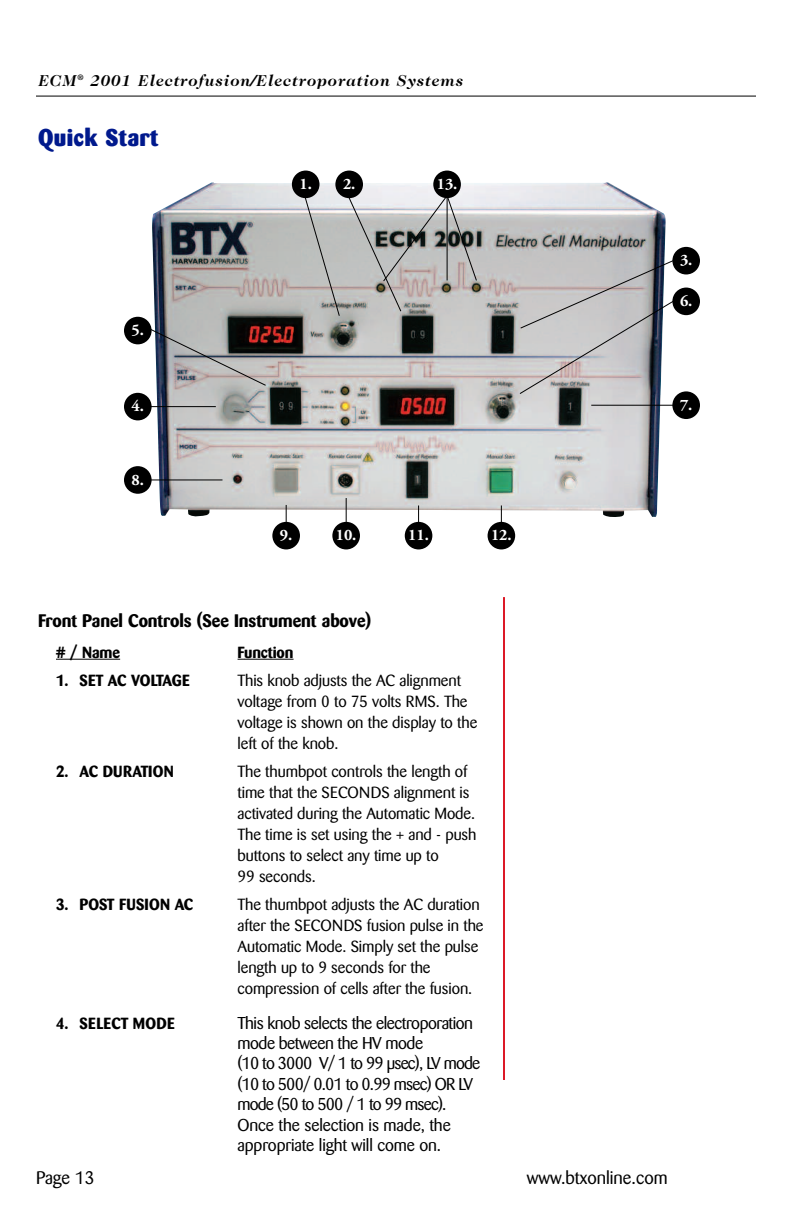
<style>
.page{position:relative;width:792px;height:1224px;background:#fff}
.page>*{position:absolute;margin:0;border:0;box-sizing:border-box;transform-origin:0 0}
.t1{font:800 24px "Barmeno";letter-spacing:.015em;color:#00198d}
.t2{font:700 18px "Barmeno";letter-spacing:-.005em;color:#000}
.t3{font:18px "Barmeno";color:#000}
.t4{font:17px/20.4px "Barmeno";letter-spacing:-.025em;color:#000}
.t5{font:16px/21px "Barmeno";letter-spacing:-.005em;color:#000}
.t6{font:italic 700 16px "Caslon Two Twenty Four";letter-spacing:.06em;color:#000}
.t7{font:700 16px "Barmeno";letter-spacing:.015em;color:#000}
.t8{font:700 16px "Adobe Garamond";letter-spacing:-.005em;color:#fff}
.t9{font:700 16px "Barmeno";letter-spacing:-.005em;color:#000}
</style>
<div class="page">
<hr style="left:36px;top:96px;width:720px;height:1px;background:#000">
<hr style="left:56px;top:659px;width:64px;height:1px;background:#000">
<hr style="left:244px;top:659px;width:50px;height:1px;background:#000">
<img style="left:152px;top:182px;width:514px;height:335px">
<div style="left:488px;top:522px;width:27px;height:27px;background:#000;border-radius:50%"></div>
<div style="left:405px;top:522px;width:27px;height:27px;background:#000;border-radius:50%"></div>
<div style="left:332px;top:522px;width:28px;height:27px;background:#000;border-radius:50%"></div>
<div style="left:672px;top:247px;width:28px;height:27px;background:#000;border-radius:50%"></div>
<div style="left:672px;top:288px;width:28px;height:27px;background:#000;border-radius:50%"></div>
<div style="left:672px;top:391px;width:28px;height:28px;background:#000;border-radius:50%"></div>
<div style="left:124px;top:466px;width:28px;height:28px;background:#000;border-radius:50%"></div>
<div style="left:124px;top:393px;width:28px;height:27px;background:#000;border-radius:50%"></div>
<div style="left:124px;top:317px;width:28px;height:27px;background:#000;border-radius:50%"></div>
<svg style="left:304px;top:196px;width:37px;height:121px;background:#bbbcbb"></svg>
<div style="left:335px;top:171px;width:28px;height:27px;background:#000;border-radius:50%"></div>
<div style="left:292px;top:171px;width:28px;height:27px;background:#000;border-radius:50%"></div>
<svg style="left:286px;top:505px;width:1px;height:17px"></svg>
<svg style="left:346px;top:498px;width:1px;height:24px"></svg>
<svg style="left:418px;top:505px;width:1px;height:17px"></svg>
<svg style="left:501px;top:505px;width:1px;height:17px"></svg>
<div style="left:272px;top:522px;width:28px;height:27px;background:#000;border-radius:50%"></div>
<hr style="left:150px;top:479px;width:72px;height:1px;background:#000">
<hr style="left:150px;top:406px;width:66px;height:1px;background:#000">
<hr style="left:591px;top:405px;width:82px;height:1px;background:#000">
<svg style="left:519px;top:259px;width:155px;height:136px;background:#b8b8ba"></svg>
<img style="left:149px;top:328px;width:118px;height:59px">
<div style="left:433px;top:171px;width:28px;height:27px;background:#000;border-radius:50%"></div>
<svg style="left:347px;top:194px;width:131px;height:119px;background:#b3b2b1"></svg>
<hr style="left:503px;top:597px;width:2px;height:483px;background:#dc1927">
<p class="t6" style="left:38px;top:74px;width:426px">ECM<sup>®</sup> 2001 Electrofusion/Electroporation Systems</p>
<h1 class="t1" style="left:38px;top:128px;width:121px">Quick Start</h1>
<p class="t8" style="left:132px;top:324px;width:14px">5.</p>
<p class="t8" style="left:132px;top:400px;width:14px">4.</p>
<p class="t8" style="left:132px;top:473px;width:14px">8.</p>
<p class="t8" style="left:300px;top:178px;width:57px">1. 2.</p>
<p class="t8" style="left:437px;top:178px;width:22px">13.</p>
<p class="t8" style="left:280px;top:529px;width:14px">9.</p>
<p class="t8" style="left:336px;top:529px;width:22px">10.</p>
<p class="t8" style="left:408px;top:529px;width:22px">11.</p>
<p class="t8" style="left:491px;top:529px;width:22px">12.</p>
<p class="t8" style="left:680px;top:254px;width:14px">3.</p>
<p class="t8" style="left:680px;top:295px;width:14px">6.</p>
<p class="t8" style="left:680px;top:399px;width:14px">7.</p>
<p class="t2" style="left:38px;top:611px;width:335px">Front Panel Controls (See Instrument above)</p>
<p class="t9" style="left:56px;top:644px;width:66px"># / Name</p>
<p class="t9" style="left:238px;top:644px;width:58px">Function</p>
<p class="t9" style="left:56px;top:672px;width:135px">1. SET AC VOLTAGE</p>
<p class="t5" style="left:238px;top:671px;width:241px">This knob adjusts the AC alignment voltage from 0 to 75 volts RMS. The voltage is shown on the display to the left of the knob.</p>
<p class="t7" style="left:56px;top:763px;width:119px">2. AC DURATION</p>
<p class="t5" style="left:238px;top:762px;width:241px">The thumbpot controls the length of time that the SECONDS alignment is activated during the Automatic Mode.<br>The time is set using the + and - push buttons to select any time up to<br>99 seconds.</p>
<p class="t7" style="left:56px;top:896px;width:139px">3. POST FUSION AC</p>
<p class="t5" style="left:238px;top:895px;width:248px">The thumbpot adjusts the AC duration after the SECONDS fusion pulse in the Automatic Mode. Simply set the pulse length up to 9 seconds for the compression of cells after the fusion.</p>
<p class="t7" style="left:56px;top:1015px;width:120px">4. SELECT MODE</p>
<p class="t4" style="left:238px;top:1014px;width:244px">This knob selects the electroporation mode between the HV mode<br>(10 to 3000 V/ 1 to 99 µsec), LV mode (10 to 500/ 0.01 to 0.99 msec) OR LV mode (50 to 500 / 1 to 99 msec).<br>Once the selection is made, the appropriate light will come on.</p>
<p class="t3" style="left:36px;top:1170px;width:60px">Page 13</p>
<p class="t3" style="left:527px;top:1170px;width:142px">www.btxonline.com</p>
</div>
